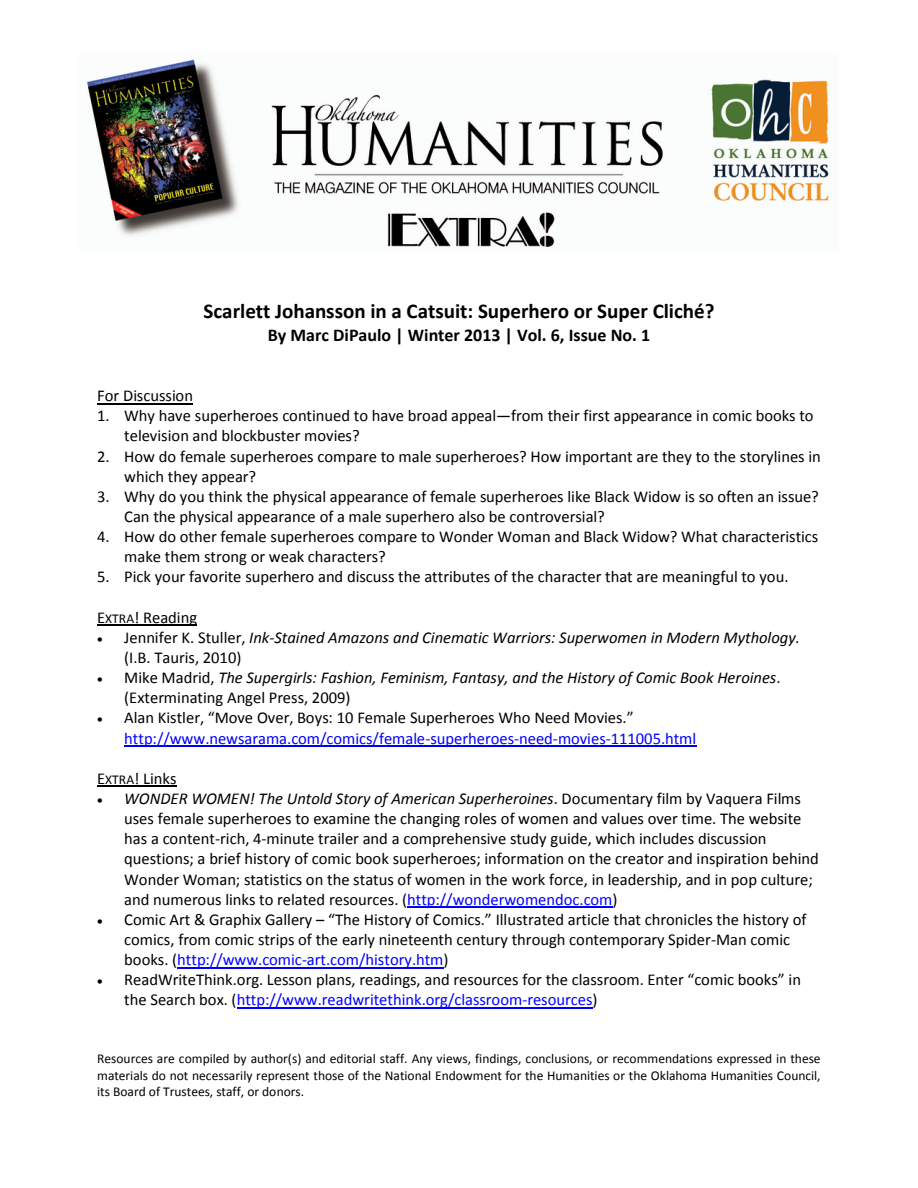
<style>
.page{position:relative;width:918px;height:1188px;background:#fff}
.page>*{position:absolute;margin:0;border:0;box-sizing:border-box;transform-origin:0 0}
.t1{font:700 21px "Calibri";color:#000}
.t2{font:700 18px "Calibri";color:#000}
.t3{font:16.5px/20.1px "Calibri";color:#000}
.t4{font:italic 16.5px/20.1px "Calibri";color:#000}
.t5{font:16.5px "Calibri";color:#00f}
.t6{font:13.5px/16.5px "Calibri";color:#000;text-align:justify}
.s1{font-size:13.5px}
.s2{font-style:normal}
.s3{font-style:italic}
.s4{color:#00f}
</style>
<div class="page">
<hr style="left:97px;top:403px;width:96px;height:1px;background:#000">
<hr style="left:97px;top:624px;width:100px;height:2px;background:#000">
<hr style="left:124px;top:745px;width:572px;height:1px;background:#00f">
<hr style="left:97px;top:786px;width:79px;height:1px;background:#000">
<hr style="left:407px;top:906px;width:206px;height:2px;background:#00f">
<hr style="left:177px;top:967px;width:267px;height:1px;background:#00f">
<hr style="left:237px;top:1007px;width:356px;height:1px;background:#00f">
<img style="left:86px;top:59px;width:743px;height:188px">
<p class="t1" style="left:204px;top:298px;width:512px">Scarlett Johansson in a Catsuit: Superhero or Super Cliché?</p>
<p class="t2" style="left:268px;top:323px;width:384px">By Marc DiPaulo | Winter 2013 | Vol. 6, Issue No. 1</p>
<p class="t3" style="left:97px;top:385px;width:97px">For Discussion</p>
<p class="t3" style="left:124px;top:405px;width:691px;text-indent:-27px">1. Why have superheroes continued to have broad appeal—from their first appearance in comic books to television and blockbuster movies?</p>
<p class="t3" style="left:124px;top:445px;width:698px;text-indent:-27px">2. How do female superheroes compare to male superheroes? How important are they to the storylines in which they appear?</p>
<p class="t3" style="left:124px;top:486px;width:696px;text-indent:-27px">3. Why do you think the physical appearance of female superheroes like Black Widow is so often an issue?<br>Can the physical appearance of a male superhero also be controversial?</p>
<p class="t3" style="left:124px;top:526px;width:696px;text-indent:-27px">4. How do other female superheroes compare to Wonder Woman and Black Widow? What characteristics make them strong or weak characters?</p>
<p class="t3" style="left:97px;top:566px;width:693px">5. Pick your favorite superhero and discuss the attributes of the character that are meaningful to you.</p>
<p class="t3" style="left:97px;top:606px;width:101px">E<span class="s1">XTRA</span>! Reading</p>
<p class="t4" style="left:124px;top:626px;width:677px;text-indent:-27px">• <span class="s2">Jennifer K. Stuller,</span> Ink-Stained Amazons and Cinematic Warriors: Superwomen in Modern Mythology. <span class="s2">(I.B. Tauris, 2010)</span></p>
<p class="t4" style="left:124px;top:667px;width:658px;text-indent:-27px">• <span class="s2">Mike Madrid,</span> The Supergirls: Fashion, Feminism, Fantasy, and the History of Comic Book Heroines<span class="s2">. (Exterminating Angel Press, 2009)</span></p>
<p class="t3" style="left:97px;top:707px;width:538px">• Alan Kistler, “Move Over, Boys: 10 Female Superheroes Who Need Movies.”</p>
<p class="t5" style="left:124px;top:728px;width:574px">http://www.newsarama.com/comics/female-superheroes-need-movies-111005.html</p>
<p class="t3" style="left:97px;top:768px;width:81px">E<span class="s1">XTRA</span>! Links</p>
<p class="t3" style="left:124px;top:788px;width:696px;text-indent:-27px">• <span class="s3">WONDER WOMEN! The Untold Story of American Superheroines</span>. Documentary film by Vaquera Films uses female superheroes to examine the changing roles of women and values over time. The website has a content-rich, 4-minute trailer and a comprehensive study guide, which includes discussion questions; a brief history of comic book superheroes; information on the creator and inspiration behind Wonder Woman; statistics on the status of women in the work force, in leadership, and in pop culture; and numerous links to related resources. (<span class="s4">http://wonderwomendoc.com</span>)</p>
<p class="t3" style="left:124px;top:909px;width:684px;text-indent:-27px">• Comic Art &amp; Graphix Gallery – “The History of Comics.” Illustrated article that chronicles the history of comics, from comic strips of the early nineteenth century through contemporary Spider-Man comic books. (<span class="s4">http://www.comic-art.com/history.htm</span>)</p>
<p class="t3" style="left:124px;top:969px;width:678px;text-indent:-27px">• ReadWriteThink.org. Lesson plans, readings, and resources for the classroom. Enter “comic books” in the Search box. (<span class="s4">http://www.readwritethink.org/classroom-resources</span>)</p>
<p class="t6" style="left:97px;top:1050px;width:725px">Resources are compiled by author(s) and editorial staff. Any views, findings, conclusions, or recommendations expressed in these materials do not necessarily represent those of the National Endowment for the Humanities or the Oklahoma Humanities Council, its Board of Trustees, staff, or donors.</p>
</div>
